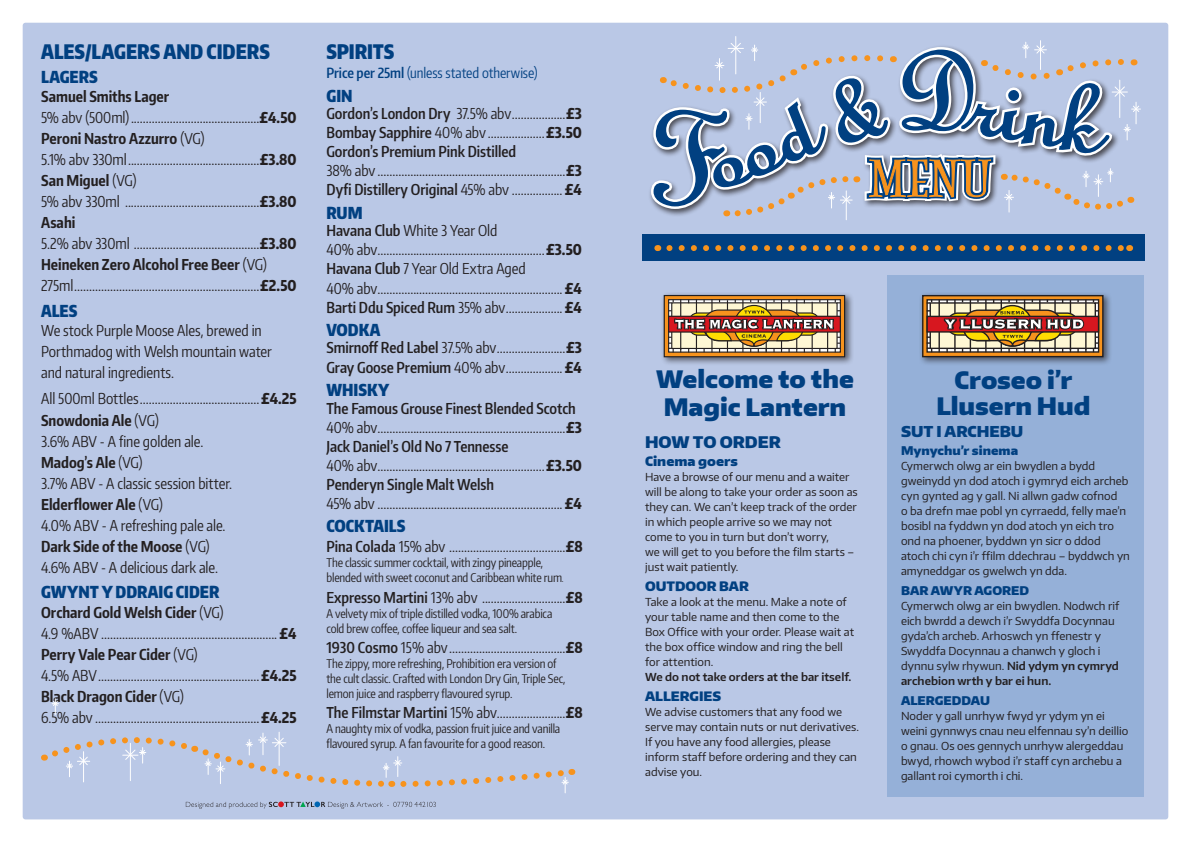
<style>
.page{position:relative;width:1191px;height:842px;background:#fff}
.page>*{position:absolute;margin:0;border:0;box-sizing:border-box;transform-origin:0 0}
.t1{font:900 24px/28px "Encode Sans Normal";color:#014081;text-align:center}
.t2{font:900 20px "Encode Sans Compressed";color:#014081}
.t3{font:900 16.5px "Encode Sans Compressed";color:#014081}
.t4{font:900 16px "Encode Sans Normal";color:#014081}
.t5{font:15px/21px "Encode Sans Compressed";letter-spacing:-.005em;color:#231f20}
.t6{font:900 15px "Encode Sans Normal";letter-spacing:-.005em;color:#014081}
.t7{font:14px "Encode Sans Compressed";letter-spacing:-.005em;color:#014081}
.t8{font:900 13px "Encode Sans Normal";color:#014081}
.t9{font:12px/15px "Encode Sans Compressed";letter-spacing:-.015em;color:#231f20}
.t10{font:900 12px "Encode Sans Normal";color:#014081}
.t11{font:11px/15px "Encode Sans Normal";color:#231f20}
.t12{font:600 11px "Encode Sans Normal";color:#231f20}
.s1{font-weight:700}
.s2{font-weight:800}
.s3{font-weight:600}
.s4{font-size:9px}
</style>
<div class="page">
<div style="left:23px;top:23px;width:1145px;height:796px;background:#bac8e6;border-radius:3px"></div>
<div style="left:887px;top:275px;width:257px;height:522px;background:#95b0d8"></div>
<svg style="left:186px;top:801px;width:250px;height:8px"></svg>
<svg style="left:654px;top:22px;width:457px;height:798px"></svg>
<div style="left:642px;top:234px;width:502px;height:27px;background:#014081"></div>
<svg style="left:669px;top:245px;width:454px;height:6px"></svg>
<svg style="left:661px;top:22px;width:479px;height:198px"></svg>
<svg style="left:52px;top:699px;width:7px;height:15px"></svg>
<svg style="left:44px;top:732px;width:528px;height:61px"></svg>
<h2 class="t2" style="left:41px;top:38px;width:230px">ALES/LAGERS AND CIDERS</h2>
<p class="t3" style="left:41px;top:66px;width:58px">LAGERS</p>
<p class="t5" style="left:41px;top:86px;width:257px"><span class="s1">Samuel Smiths Lager<br></span>5% abv (500ml)...........................................<span class="s2">£4.50<br></span><span class="s1">Peroni Nastro Azzurro</span> (VG)<br>5.1% abv 330ml............................................<span class="s2">£3.80<br></span><span class="s1">San Miguel</span> (VG)<br>5% abv 330ml .............................................<span class="s2">£3.80<br></span><span class="s1">Asahi<br></span>5.2% abv 330ml ..........................................<span class="s2">£3.80<br></span><span class="s1">Heineken Zero Alcohol Free Beer</span> (VG)<br>275ml..............................................................<span class="s2">£2.50</span></p>
<p class="t3" style="left:41px;top:300px;width:38px">ALES</p>
<p class="t5" style="left:41px;top:320px;width:232px">We stock Purple Moose Ales, brewed in<br>Porthmadog with Welsh mountain water and natural ingredients.</p>
<p class="t5" style="left:41px;top:388px;width:257px">All 500ml Bottles........................................<span class="s2">£4.25<br></span><span class="s1">Snowdonia Ale</span> (VG)<br>3.6% ABV - A fine golden ale.<br><span class="s1">Madog’s Ale</span> (VG)<br>3.7% ABV - A classic session bitter.<br><span class="s1">Elderflower Ale</span> (VG)<br>4.0% ABV - A refreshing pale ale.<br><span class="s1">Dark Side of the Moose</span> (VG)<br>4.6% ABV - A delicious dark ale.</p>
<p class="t3" style="left:41px;top:581px;width:180px">GWYNT Y DDRAIG CIDER</p>
<p class="t5" style="left:41px;top:601px;width:257px"><span class="s1">Orchard Gold Welsh Cider</span> (VG)<br>4.9 %ABV ........................................................... <span class="s2">£4<br></span><span class="s1">Perry Vale Pear Cider</span> (VG)<br>4.5% ABV......................................................<span class="s2">£4.25<br></span><span class="s1">Black Dragon Cider</span> (VG)<br>6.5% abv .......................................................<span class="s2">£4.25</span></p>
<h2 class="t2" style="left:326px;top:38px;width:69px">SPIRITS</h2>
<p class="t7" style="left:326px;top:64px;width:213px"><span class="s3">Price per 25ml</span> (unless stated otherwise)</p>
<p class="t3" style="left:326px;top:85px;width:28px">GIN</p>
<p class="t5" style="left:326px;top:104px;width:257px;line-height:19px"><span class="s3">Gordon’s London Dry</span> 37.5% abv..................<span class="s2">£3<br></span><span class="s3">Bombay Sapphire</span> 40% abv ...................<span class="s2">£3.50<br></span><span class="s3">Gordon’s Premium Pink Distilled<br></span>38% abv ...............................................................<span class="s2">£3<br></span><span class="s3">Dyfi Distillery Original</span> 45% abv ................. <span class="s2">£4</span></p>
<p class="t3" style="left:326px;top:202px;width:38px">RUM</p>
<p class="t5" style="left:326px;top:221px;width:257px;line-height:19px"><span class="s3">Havana Club</span> White 3 Year Old<br>40% abv........................................................<span class="s2">£3.50<br></span><span class="s3">Havana Club</span> 7 Year Old Extra Aged<br>40% abv.............................................................. <span class="s2">£4<br></span><span class="s3">Barti Ddu Spiced Rum</span> 35% abv................... <span class="s2">£4</span></p>
<p class="t3" style="left:326px;top:319px;width:56px">VODKA</p>
<p class="t5" style="left:326px;top:338px;width:257px;line-height:19px"><span class="s3">Smirnoff Red Label</span> 37.5% abv.......................<span class="s2">£3<br></span><span class="s3">Gray Goose Premium</span> 40% abv................... <span class="s2">£4</span></p>
<p class="t3" style="left:326px;top:379px;width:64px">WHISKY</p>
<p class="t5" style="left:326px;top:398px;width:257px;line-height:19px"><span class="s3">The Famous Grouse Finest Blended Scotch </span>40% abv...............................................................<span class="s2">£3<br></span><span class="s3">Jack Daniel’s Old No 7 Tennesse<br></span>40% abv........................................................<span class="s2">£3.50<br></span><span class="s3">Penderyn Single Malt Welsh<br></span>45% abv .............................................................. <span class="s2">£4</span></p>
<p class="t3" style="left:326px;top:515px;width:81px">COCKTAILS</p>
<p class="t5" style="left:326px;top:535px;width:258px"><span class="s3">Pina Colada</span> 15% abv .......................................<span class="s2">£8</span></p>
<p class="t9" style="left:326px;top:554px;width:239px">The classic summer cocktail, with zingy pineapple, blended with sweet coconut and Caribbean white rum<span class="s4">.</span></p>
<p class="t5" style="left:326px;top:586px;width:258px"><span class="s3">Expresso Martini</span> 13% abv ............................<span class="s2">£8</span></p>
<p class="t9" style="left:326px;top:605px;width:227px">A velvety mix of triple distilled vodka, 100% arabica cold brew coffee, coffee liqueur and sea salt.</p>
<p class="t5" style="left:326px;top:636px;width:258px"><span class="s3">1930 Cosmo</span> 15% abv.......................................<span class="s2">£8</span></p>
<p class="t9" style="left:326px;top:655px;width:240px">The zippy, more refreshing, Prohibition era version of the cult classic. Crafted with London Dry Gin, Triple Sec, lemon juice and raspberry flavoured syrup.</p>
<p class="t5" style="left:326px;top:701px;width:258px"><span class="s3">The Filmstar Martini</span> 15% abv.......................<span class="s2">£8</span></p>
<p class="t9" style="left:326px;top:720px;width:235px">A naughty mix of vodka, passion fruit juice and vanilla flavoured syrup. A fan favourite for a good reason.</p>
<h1 class="t1" style="left:656px;top:364px;width:199px">Welcome to the<br>Magic Lantern</h1>
<h1 class="t1" style="left:936px;top:366px;width:155px;line-height:26px">Croseo i’r<br>Llusern Hud</h1>
<p class="t4" style="left:645px;top:432px;width:137px">HOW TO ORDER</p>
<p class="t8" style="left:645px;top:453px;width:94px">Cinema goers</p>
<p class="t11" style="left:645px;top:469px;width:214px">Have a browse of our menu and a waiter will be along to take your order as soon as they can. We can’t keep track of the order in which people arrive so we may not come to you in turn but don’t worry,<br>we will get to you before the film starts – just wait patiently.</p>
<p class="t8" style="left:645px;top:578px;width:105px">OUTDOOR BAR</p>
<p class="t11" style="left:645px;top:594px;width:210px">Take a look at the menu. Make a note of your table name and then come to the<br>Box Office with your order. Please wait at the box office window and ring the bell for attention.</p>
<p class="t12" style="left:645px;top:670px;width:208px">We do not take orders at the bar itself.</p>
<p class="t8" style="left:645px;top:688px;width:78px">ALLERGIES</p>
<p class="t11" style="left:645px;top:704px;width:215px">We advise customers that any food we serve may contain nuts or nut derivatives.<br>If you have any food allergies, please inform staff before ordering and they can advise you.</p>
<p class="t6" style="left:901px;top:422px;width:124px">SUT I ARCHEBU</p>
<p class="t10" style="left:901px;top:443px;width:119px">Mynychu’r sinema</p>
<p class="t11" style="left:901px;top:458px;width:230px">Cymerwch olwg ar ein bwydlen a bydd gweinydd yn dod atoch i gymryd eich archeb cyn gynted ag y gall. Ni allwn gadw cofnod<br>o ba drefn mae pobl yn cyrraedd, felly mae’n bosibl na fyddwn yn dod atoch yn eich tro ond na phoener, byddwn yn sicr o ddod atoch chi cyn i’r ffilm ddechrau – byddwch yn amyneddgar os gwelwch yn dda.</p>
<p class="t10" style="left:901px;top:583px;width:130px">BAR AWYR AGORED</p>
<p class="t11" style="left:901px;top:598px;width:220px">Cymerwch olwg ar ein bwydlen. Nodwch rif eich bwrdd a dewch i’r Swyddfa Docynnau gyda’ch archeb. Arhoswch yn ffenestr y Swyddfa Docynnau a chanwch y gloch i dynnu sylw rhywun. <span class="s3">Nid ydym yn cymryd archebion wrth y bar ei hun.</span></p>
<p class="t10" style="left:901px;top:693px;width:90px">ALERGEDDAU</p>
<p class="t11" style="left:901px;top:708px;width:229px">Noder y gall unrhyw fwyd yr ydym yn ei weini gynnwys cnau neu elfennau sy’n deillio o gnau. Os oes gennych unrhyw alergeddau bwyd, rhowch wybod i’r staff cyn archebu a gallant roi cymorth i chi.</p>
</div>
